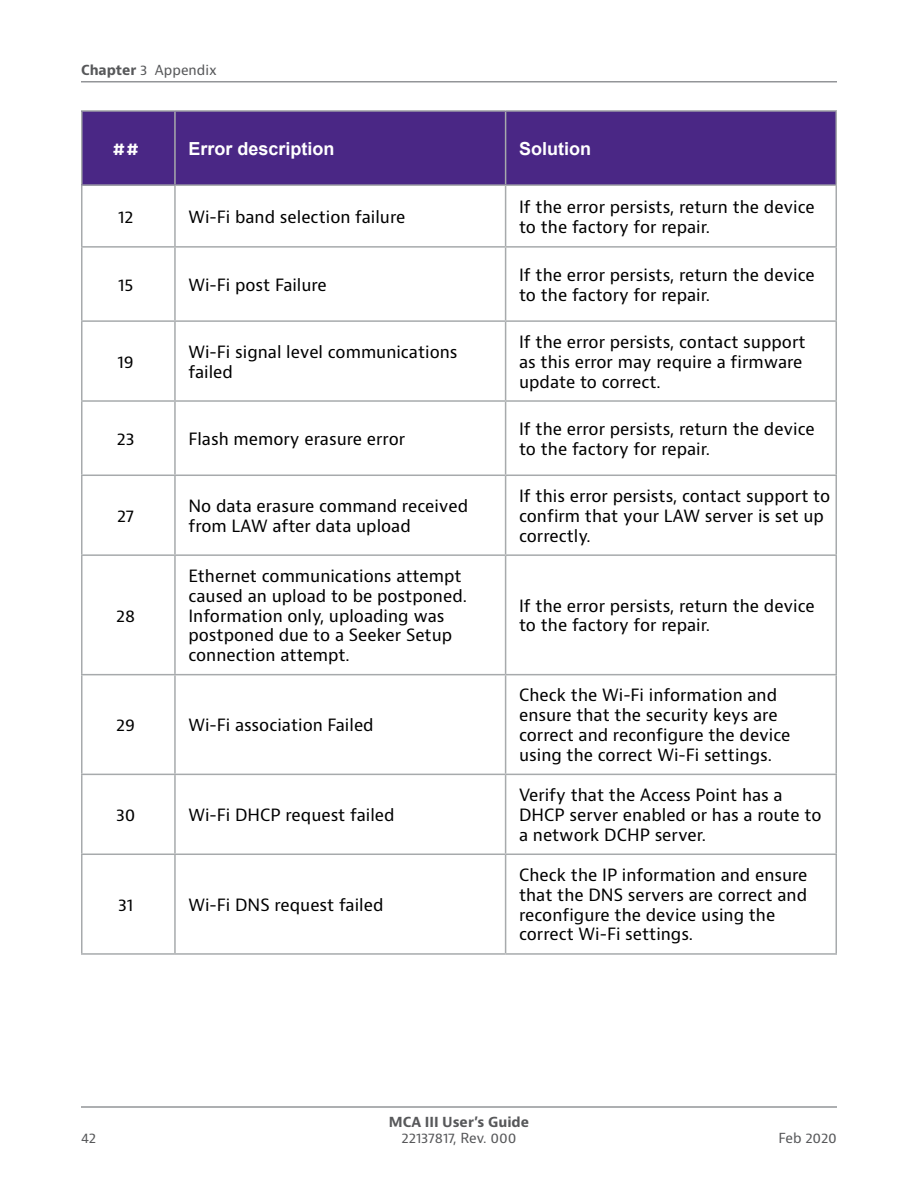
<style>
.page{position:relative;width:918px;height:1188px;background:#fff}
.page>*{position:absolute;margin:0;border:0;box-sizing:border-box;transform-origin:0 0}
.Table_-_Right_Column{font:700 18px "Arial";color:#fff}
.Body_1{font:16.5px/19.8px "Bernino Sans";color:#000}
.Body_1-2{font:700 16.5px "Bernino Sans";color:#fff}
.t1{font:13.5px "Bernino Sans";color:#57585a}
.t2{font:700 13.5px "Bernino Sans";color:#57585a}
.s1{font-weight:700}
</style>
<div class="page">
<hr style="left:81px;top:1106px;width:756px;height:2px;background:#939598">
<hr style="left:81px;top:81px;width:756px;height:1px;background:#939598">
<div style="left:82px;top:111px;width:93px;height:74px;background:#4a2785"></div>
<div style="left:176px;top:112px;width:660px;height:72px;background:#4a2785"></div>
<hr style="left:81px;top:110px;width:94px;height:2px;background:#a7aaac">
<hr style="left:81px;top:112px;width:1px;height:72px;background:#a7aaac">
<hr style="left:175px;top:110px;width:331px;height:2px;background:#a7aaac">
<hr style="left:174px;top:112px;width:2px;height:72px;background:#a7aaac">
<hr style="left:506px;top:110px;width:331px;height:2px;background:#a7aaac">
<hr style="left:505px;top:112px;width:1px;height:72px;background:#a7aaac">
<hr style="left:836px;top:112px;width:1px;height:72px;background:#a7aaac">
<hr style="left:81px;top:184px;width:94px;height:2px;background:#a7aaac">
<hr style="left:175px;top:184px;width:331px;height:2px;background:#a7aaac">
<hr style="left:506px;top:184px;width:331px;height:2px;background:#a7aaac">
<hr style="left:81px;top:675px;width:1px;height:99px;background:#a7aaac">
<hr style="left:174px;top:675px;width:2px;height:99px;background:#a7aaac">
<hr style="left:505px;top:675px;width:1px;height:99px;background:#a7aaac">
<hr style="left:836px;top:675px;width:1px;height:99px;background:#a7aaac">
<hr style="left:81px;top:774px;width:94px;height:1px;background:#a7aaac">
<hr style="left:81px;top:775px;width:1px;height:79px;background:#a7aaac">
<hr style="left:175px;top:774px;width:331px;height:1px;background:#a7aaac">
<hr style="left:174px;top:775px;width:2px;height:79px;background:#a7aaac">
<hr style="left:506px;top:774px;width:331px;height:1px;background:#a7aaac">
<hr style="left:505px;top:775px;width:1px;height:79px;background:#a7aaac">
<hr style="left:836px;top:775px;width:1px;height:79px;background:#a7aaac">
<hr style="left:81px;top:854px;width:94px;height:1px;background:#a7aaac">
<hr style="left:81px;top:855px;width:1px;height:98px;background:#a7aaac">
<hr style="left:175px;top:854px;width:331px;height:1px;background:#a7aaac">
<hr style="left:174px;top:855px;width:2px;height:98px;background:#a7aaac">
<hr style="left:506px;top:854px;width:331px;height:1px;background:#a7aaac">
<hr style="left:505px;top:855px;width:1px;height:98px;background:#a7aaac">
<hr style="left:836px;top:855px;width:1px;height:98px;background:#a7aaac">
<hr style="left:81px;top:953px;width:94px;height:2px;background:#a7aaac">
<hr style="left:175px;top:953px;width:331px;height:2px;background:#a7aaac">
<hr style="left:506px;top:953px;width:331px;height:2px;background:#a7aaac">
<hr style="left:81px;top:186px;width:1px;height:60px;background:#a7aaac">
<hr style="left:174px;top:186px;width:2px;height:60px;background:#a7aaac">
<hr style="left:505px;top:186px;width:1px;height:60px;background:#a7aaac">
<hr style="left:836px;top:186px;width:1px;height:60px;background:#a7aaac">
<hr style="left:81px;top:246px;width:94px;height:2px;background:#a7aaac">
<hr style="left:81px;top:248px;width:1px;height:72px;background:#a7aaac">
<hr style="left:175px;top:246px;width:331px;height:2px;background:#a7aaac">
<hr style="left:174px;top:248px;width:2px;height:72px;background:#a7aaac">
<hr style="left:506px;top:246px;width:331px;height:2px;background:#a7aaac">
<hr style="left:505px;top:248px;width:1px;height:72px;background:#a7aaac">
<hr style="left:836px;top:248px;width:1px;height:72px;background:#a7aaac">
<hr style="left:81px;top:320px;width:94px;height:2px;background:#a7aaac">
<hr style="left:81px;top:322px;width:1px;height:78px;background:#a7aaac">
<hr style="left:175px;top:320px;width:331px;height:2px;background:#a7aaac">
<hr style="left:174px;top:322px;width:2px;height:78px;background:#a7aaac">
<hr style="left:506px;top:320px;width:331px;height:2px;background:#a7aaac">
<hr style="left:505px;top:322px;width:1px;height:78px;background:#a7aaac">
<hr style="left:836px;top:322px;width:1px;height:78px;background:#a7aaac">
<hr style="left:81px;top:400px;width:94px;height:2px;background:#a7aaac">
<hr style="left:81px;top:402px;width:1px;height:73px;background:#a7aaac">
<hr style="left:175px;top:400px;width:331px;height:2px;background:#a7aaac">
<hr style="left:174px;top:402px;width:2px;height:73px;background:#a7aaac">
<hr style="left:506px;top:400px;width:331px;height:2px;background:#a7aaac">
<hr style="left:505px;top:402px;width:1px;height:73px;background:#a7aaac">
<hr style="left:836px;top:402px;width:1px;height:73px;background:#a7aaac">
<hr style="left:81px;top:475px;width:94px;height:1px;background:#a7aaac">
<hr style="left:81px;top:476px;width:1px;height:78px;background:#a7aaac">
<hr style="left:175px;top:475px;width:331px;height:1px;background:#a7aaac">
<hr style="left:174px;top:476px;width:2px;height:78px;background:#a7aaac">
<hr style="left:506px;top:475px;width:331px;height:1px;background:#a7aaac">
<hr style="left:505px;top:476px;width:1px;height:78px;background:#a7aaac">
<hr style="left:836px;top:476px;width:1px;height:78px;background:#a7aaac">
<hr style="left:81px;top:554px;width:94px;height:2px;background:#a7aaac">
<hr style="left:81px;top:556px;width:1px;height:118px;background:#a7aaac">
<hr style="left:175px;top:554px;width:331px;height:2px;background:#a7aaac">
<hr style="left:174px;top:556px;width:2px;height:118px;background:#a7aaac">
<hr style="left:506px;top:554px;width:331px;height:2px;background:#a7aaac">
<hr style="left:505px;top:556px;width:1px;height:118px;background:#a7aaac">
<hr style="left:836px;top:556px;width:1px;height:118px;background:#a7aaac">
<hr style="left:81px;top:674px;width:94px;height:1px;background:#a7aaac">
<hr style="left:175px;top:674px;width:331px;height:1px;background:#a7aaac">
<hr style="left:506px;top:674px;width:331px;height:1px;background:#a7aaac">
<p class="t1" style="left:81px;top:62px;width:137px"><span class="s1">Chapter</span> 3 Appendix</p>
<p class="Body_1-2" style="left:112px;top:138px;width:29px">##</p>
<p class="Table_-_Right_Column" style="left:188px;top:136px;width:148px">Error description</p>
<p class="Table_-_Right_Column" style="left:519px;top:136px;width:74px">Solution</p>
<p class="Body_1" style="left:118px;top:207px;width:17px">12</p>
<p class="Body_1" style="left:188px;top:207px;width:218px">Wi-Fi band selection failure</p>
<p class="Body_1" style="left:519px;top:197px;width:297px">If the error persists, return the device to the factory for repair.</p>
<p class="Body_1" style="left:118px;top:275px;width:17px">15</p>
<p class="Body_1" style="left:188px;top:275px;width:140px">Wi-Fi post Failure</p>
<p class="Body_1" style="left:519px;top:265px;width:297px">If the error persists, return the device to the factory for repair.</p>
<p class="Body_1" style="left:118px;top:352px;width:18px">19</p>
<p class="Body_1" style="left:188px;top:342px;width:271px">Wi-Fi signal level communications failed</p>
<p class="Body_1" style="left:519px;top:332px;width:288px">If the error persists, contact support as this error may require a firmware update to correct.</p>
<p class="Body_1" style="left:117px;top:429px;width:19px">23</p>
<p class="Body_1" style="left:188px;top:429px;width:218px">Flash memory erasure error</p>
<p class="Body_1" style="left:519px;top:419px;width:297px">If the error persists, return the device to the factory for repair.</p>
<p class="Body_1" style="left:117px;top:506px;width:18px">27</p>
<p class="Body_1" style="left:188px;top:496px;width:281px">No data erasure command received from LAW after data upload</p>
<p class="Body_1" style="left:519px;top:486px;width:313px">If this error persists, contact support to confirm that your LAW server is set up correctly.</p>
<p class="Body_1" style="left:116px;top:606px;width:20px">28</p>
<p class="Body_1" style="left:188px;top:566px;width:280px">Ethernet communications attempt caused an upload to be postponed.<br>Information only, uploading was postponed due to a Seeker Setup connection attempt.</p>
<p class="Body_1" style="left:116px;top:716px;width:20px">29</p>
<p class="Body_1" style="left:188px;top:716px;width:187px">Wi-Fi association Failed</p>
<p class="Body_1" style="left:116px;top:805px;width:21px">30</p>
<p class="Body_1" style="left:188px;top:805px;width:208px">Wi-Fi DHCP request failed</p>
<p class="Body_1" style="left:118px;top:895px;width:17px">31</p>
<p class="Body_1" style="left:188px;top:895px;width:197px">Wi-Fi DNS request failed</p>
<p class="Body_1" style="left:519px;top:596px;width:297px">If the error persists, return the device to the factory for repair.</p>
<p class="Body_1" style="left:519px;top:686px;width:273px">Check the Wi-Fi information and ensure that the security keys are correct and reconfigure the device using the correct Wi-Fi settings.</p>
<p class="Body_1" style="left:519px;top:786px;width:304px">Verify that the Access Point has a<br>DHCP server enabled or has a route to a network DCHP server.</p>
<p class="Body_1" style="left:519px;top:865px;width:290px">Check the IP information and ensure that the DNS servers are correct and reconfigure the device using the correct Wi-Fi settings.</p>
<p class="t2" style="left:389px;top:1113px;width:142px">MCA III User’s Guide</p>
<p class="t1" style="left:81px;top:1129px;width:17px">42</p>
<p class="t1" style="left:401px;top:1129px;width:117px">22137817, Rev. 000</p>
<p class="t1" style="left:778px;top:1129px;width:60px">Feb 2020</p>
</div>
